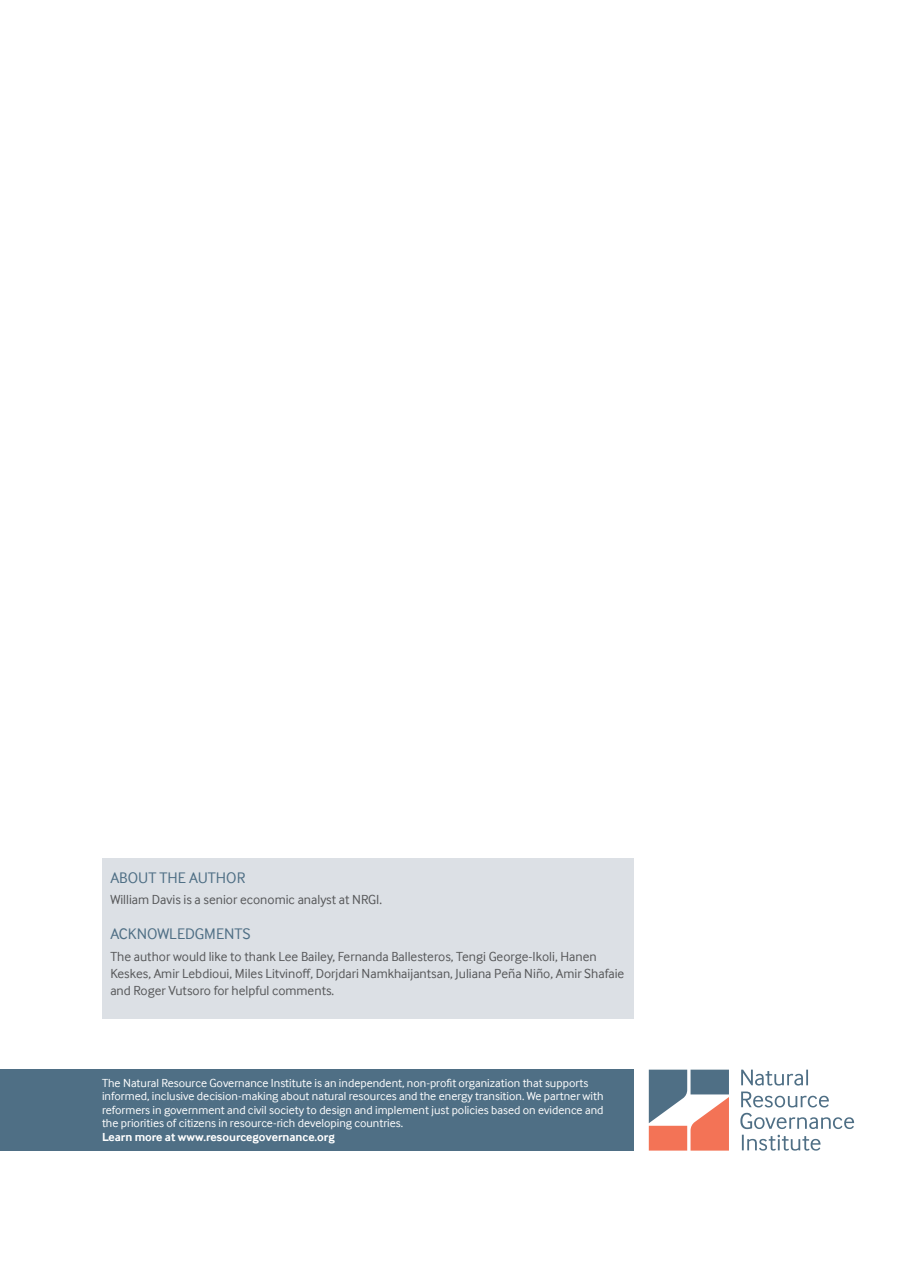
<style>
.page{position:relative;width:910px;height:1280px;background:#fff}
.page>*{position:absolute;margin:0;border:0;box-sizing:border-box;transform-origin:0 0}
.t1{font:15.75px "Inter Face";color:#4f6f85}
.t2{font:13.5px/17.2px "Inter Face";color:#57585a}
.t3{font:12px/13.5px "Inter Face";color:#fff}
.t4{font:700 12px "Inter Face";color:#fff}
</style>
<div class="page">
<div style="left:0;top:1069px;width:634px;height:81px;background:#4f6f85"></div>
<svg style="left:742px;top:1135px;width:78px;height:15px"></svg>
<svg style="left:740px;top:1113px;width:114px;height:16px"></svg>
<svg style="left:741px;top:1091px;width:88px;height:16px"></svg>
<svg style="left:741px;top:1069px;width:67px;height:16px"></svg>
<svg style="left:649px;top:1070px;width:80px;height:80px"></svg>
<div style="left:102px;top:858px;width:531px;height:160px;background:#dce0e5"></div>
<h1 class="t1" style="left:110px;top:868px;width:137px">ABOUT THE AUTHOR</h1>
<p class="t2" style="left:110px;top:892px;width:273px">William Davis is a senior economic analyst at NRGI.</p>
<h1 class="t1" style="left:110px;top:925px;width:142px">ACKNOWLEDGMENTS</h1>
<p class="t2" style="left:110px;top:949px;width:516px">The author would like to thank Lee Bailey, Fernanda Ballesteros, Tengi George-Ikoli, Hanen<br>Keskes, Amir Lebdioui, Miles Litvinoff, Dorjdari Namkhaijantsan, Juliana Peña Niño, Amir Shafaie and Roger Vutsoro for helpful comments.</p>
<p class="t3" style="left:102px;top:1077px;width:503px">The Natural Resource Governance Institute is an independent, non-profit organization that supports informed, inclusive decision-making about natural resources and the energy transition. We partner with reformers in government and civil society to design and implement just policies based on evidence and the priorities of citizens in resource-rich developing countries.</p>
<p class="t4" style="left:102px;top:1129px;width:234px">Learn more at www.resourcegovernance.org</p>
</div>
